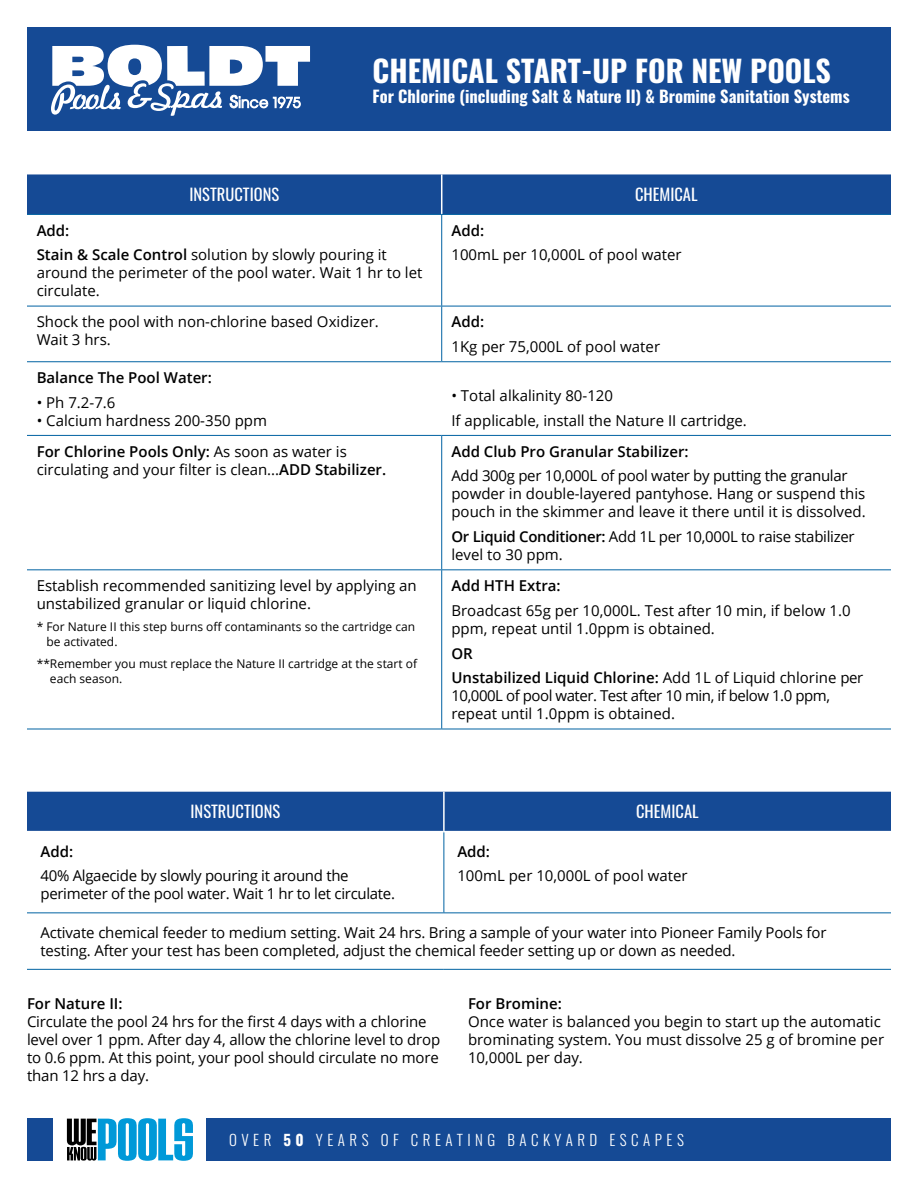
<style>
.page{position:relative;width:918px;height:1188px;background:#fff}
.page>*{position:absolute;margin:0;border:0;box-sizing:border-box;transform-origin:0 0}
.t1{font:700 30px "Oswald";color:#fff}
.t2{font:700 16.5px "Oswald";color:#fff}
.t3{font:16.5px "Oswald";color:#fff}
.t4{font:15px/18px "Open Sans";color:#000}
.t5{font:600 15px/24.8px "Open Sans";color:#000}
.t6{font:15px/18px "Open Sans";letter-spacing:-.02em;color:#000}
.t7{font:15px/18px "Open Sans";letter-spacing:-.03em;color:#000}
.t8{font:300 15px "Oswald";letter-spacing:.3em;color:#fff}
.t9{font:12px/15px "Open Sans";color:#000}
.s1{font-weight:600}
.s2{font-weight:400}
.s3{font-weight:700}
</style>
<div class="page">
<div style="left:27px;top:1119px;width:864px;height:42px;background:#154a95"></div>
<div style="left:53px;top:1113px;width:153px;height:56px;background:#fff"></div>
<svg style="left:67px;top:1118px;width:126px;height:43px"></svg>
<div style="left:27px;top:27px;width:864px;height:104px;background:#154a95"></div>
<svg style="left:51px;top:45px;width:259px;height:71px"></svg>
<div style="left:27px;top:174px;width:864px;height:40px;background:#154a95"></div>
<hr style="left:441px;top:174px;width:1px;height:40px;background:#fff">
<hr style="left:27px;top:214px;width:415px;height:1px;background:#0062a2">
<hr style="left:442px;top:214px;width:449px;height:1px;background:#0062a2">
<hr style="left:441px;top:215px;width:1px;height:91px;background:#0062a2">
<hr style="left:27px;top:306px;width:415px;height:1px;background:#0062a2">
<hr style="left:442px;top:306px;width:449px;height:1px;background:#0062a2">
<hr style="left:441px;top:306px;width:1px;height:55px;background:#0062a2">
<hr style="left:27px;top:361px;width:415px;height:1px;background:#0062a2">
<hr style="left:442px;top:361px;width:449px;height:1px;background:#0062a2">
<hr style="left:27px;top:435px;width:415px;height:1px;background:#0062a2">
<hr style="left:442px;top:435px;width:449px;height:1px;background:#0062a2">
<hr style="left:441px;top:436px;width:1px;height:133px;background:#0062a2">
<hr style="left:27px;top:569px;width:415px;height:1px;background:#0062a2">
<hr style="left:442px;top:569px;width:449px;height:1px;background:#0062a2">
<hr style="left:441px;top:570px;width:1px;height:159px;background:#0062a2">
<hr style="left:27px;top:729px;width:415px;height:1px;background:#0062a2">
<hr style="left:442px;top:729px;width:449px;height:1px;background:#0062a2">
<div style="left:27px;top:792px;width:864px;height:39px;background:#154a95"></div>
<hr style="left:443px;top:792px;width:2px;height:39px;background:#fff">
<hr style="left:444px;top:832px;width:1px;height:80px;background:#0062a2">
<hr style="left:27px;top:912px;width:417px;height:1px;background:#0062a2">
<hr style="left:444px;top:912px;width:447px;height:1px;background:#0062a2">
<hr style="left:27px;top:969px;width:417px;height:1px;background:#0062a2">
<hr style="left:444px;top:969px;width:447px;height:1px;background:#0062a2">
<h1 class="t1" style="left:373px;top:56px;width:460px">CHEMICAL START-UP FOR NEW POOLS</h1>
<p class="t2" style="left:373px;top:88px;width:479px">For Chlorine (including Salt &amp; Nature II) &amp; Bromine Sanitation Systems</p>
<p class="t3" style="left:189px;top:180px;width:91px">INSTRUCTIONS</p>
<p class="t3" style="left:635px;top:180px;width:64px">CHEMICAL</p>
<p class="t4" style="left:37px;top:217px;width:352px;line-height:24.8px"><span class="s1">Add:<br>Stain &amp; Scale Control</span> solution by slowly pouring it</p>
<p class="t4" style="left:37px;top:264px;width:387px">around the perimeter of the pool water. Wait 1 hr to let circulate.</p>
<p class="t5" style="left:451px;top:217px;width:34px">Add:</p>
<p class="t4" style="left:451px;top:246px;width:232px">100mL per 10,000L of pool water</p>
<p class="t4" style="left:37px;top:312px;width:344px">Shock the pool with non-chlorine based Oxidizer.<br>Wait 3 hrs.</p>
<p class="t5" style="left:451px;top:309px;width:34px">Add:</p>
<p class="t4" style="left:451px;top:337px;width:210px">1Kg per 75,000L of pool water</p>
<p class="t5" style="left:37px;top:365px;width:177px">Balance The Pool Water:</p>
<p class="t4" style="left:37px;top:393px;width:80px">• Ph 7.2-7.6</p>
<p class="t4" style="left:37px;top:411px;width:232px">• Calcium hardness 200-350 ppm</p>
<p class="t4" style="left:451px;top:383px;width:297px;line-height:24.8px">• Total alkalinity 80-120<br>If applicable, install the Nature II cartridge.</p>
<p class="t4" style="left:37px;top:442px;width:351px"><span class="s1">For Chlorine Pools Only:</span> As soon as water is circulating and your filter is clean...<span class="s1">ADD Stabilizer.</span></p>
<p class="t5" style="left:451px;top:438px;width:239px">Add Club Pro Granular Stabilizer:</p>
<p class="t4" style="left:451px;top:467px;width:416px">Add 300g per 10,000L of pool water by putting the granular powder in double-layered pantyhose. Hang or suspend this pouch in the skimmer and leave it there until it is dissolved.</p>
<p class="t6" style="left:451px;top:527px;width:405px"><span class="s1">Or Liquid Conditioner:</span> Add 1L per 10,000L to raise stabilizer level to 30 ppm.</p>
<p class="t4" style="left:37px;top:576px;width:382px">Establish recommended sanitizing level by applying an unstabilized granular or liquid chlorine.</p>
<p class="t9" style="left:46px;top:619px;width:370px;text-indent:-10px">* For Nature II this step burns off contaminants so the cartridge can be activated.</p>
<p class="t9" style="left:50px;top:655px;width:369px;text-indent:-13px">**Remember you must replace the Nature II cartridge at the start of each season.</p>
<p class="t5" style="left:451px;top:573px;width:111px">Add HTH Extra:</p>
<p class="t4" style="left:451px;top:601px;width:401px">Broadcast 65g per 10,000L. Test after 10 min, if below 1.0 ppm, repeat until 1.0ppm is obtained.</p>
<p class="t5" style="left:451px;top:640px;width:413px">OR<br>Unstabilized Liquid Chlorine: <span class="s2">Add 1L of Liquid chlorine per</span></p>
<p class="t7" style="left:451px;top:686px;width:380px">10,000L of pool water. Test after 10 min, if below 1.0 ppm, repeat until 1.0ppm is obtained.</p>
<p class="t3" style="left:191px;top:797px;width:91px">INSTRUCTIONS</p>
<p class="t3" style="left:636px;top:797px;width:64px">CHEMICAL</p>
<p class="t5" style="left:40px;top:838px;width:34px">Add:</p>
<p class="t6" style="left:40px;top:867px;width:356px">40% Algaecide by slowly pouring it around the perimeter of the pool water. Wait 1 hr to let circulate.</p>
<p class="t5" style="left:457px;top:838px;width:34px">Add:</p>
<p class="t4" style="left:457px;top:867px;width:232px">100mL per 10,000L of pool water</p>
<p class="t4" style="left:40px;top:923px;width:788px">Activate chemical feeder to medium setting. Wait 24 hrs. Bring a sample of your water into Pioneer Family Pools for testing. After your test has been completed, adjust the chemical feeder setting up or down as needed.</p>
<p class="t5" style="left:27px;top:991px;width:97px">For Nature II:</p>
<p class="t4" style="left:27px;top:1012px;width:415px">Circulate the pool 24 hrs for the first 4 days with a chlorine level over 1 ppm. After day 4, allow the chlorine level to drop to 0.6 ppm. At this point, your pool should circulate no more than 12 hrs a day.</p>
<p class="t5" style="left:468px;top:991px;width:95px">For Bromine:</p>
<p class="t4" style="left:468px;top:1012px;width:418px">Once water is balanced you begin to start up the automatic brominating system. You must dissolve 25 g of bromine per<br>10,000L per day.</p>
<p class="t8" style="left:229px;top:1127px;width:456px">OVER <span class="s3">50</span> YEARS OF CREATING BACKYARD ESCAPES</p>
</div>
